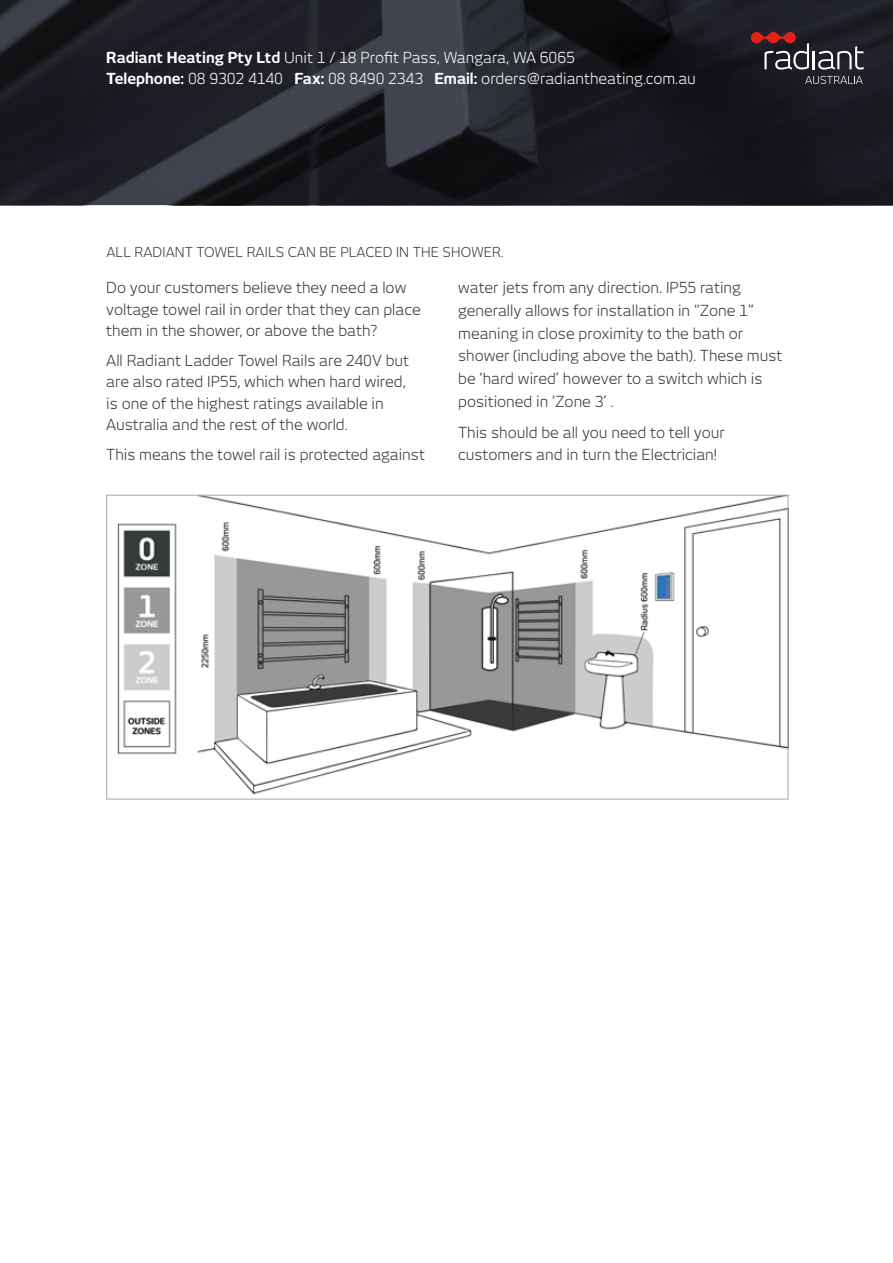
<style>
.page{position:relative;width:893px;height:1263px;background:#fff}
.page>*{position:absolute;margin:0;border:0;box-sizing:border-box;transform-origin:0 0}
.t1{font:15px/22.6px "New June";color:#363b3b}
.t2{font:15px/21px "New June";color:#fff}
.t3{font:13.5px "New June";letter-spacing:.01em;color:#363b3b}
.s1{font-weight:700}
</style>
<div class="page">
<svg style="left:0;top:0;width:893px;height:205px;background:#1f2027"></svg>
<svg style="left:818px;top:46px;width:46px;height:24px"></svg>
<hr style="left:812px;top:51px;width:3px;height:18px;background:#fff">
<svg style="left:751px;top:32px;width:58px;height:38px;background:#573a3e"></svg>
<svg style="left:805px;top:76px;width:58px;height:8px"></svg>
<img style="left:117px;top:497px;width:669px;height:298px">
<p class="t2" style="left:106px;top:47px;width:591px"><span class="s1">Radiant Heating Pty Ltd</span> Unit 1 / 18 Profit Pass, Wangara, WA 6065<br><span class="s1">Telephone:</span> 08 9302 4140 <span class="s1">Fax:</span> 08 8490 2343 <span class="s1">Email:</span> orders@radiantheating.com.au</p>
<p class="t3" style="left:106px;top:244px;width:399px">ALL RADIANT TOWEL RAILS CAN BE PLACED IN THE SHOWER.</p>
<p class="t1" style="left:106px;top:277px;width:316px;line-height:21.5px">Do your customers believe they need a low voltage towel rail in order that they can place them in the shower, or above the bath?</p>
<p class="t1" style="left:106px;top:350px;width:304px;line-height:21.5px">All Radiant Ladder Towel Rails are 240V but are also rated IP55, which when hard wired, is one of the highest ratings available in Australia and the rest of the world.</p>
<p class="t1" style="left:106px;top:443px;width:320px">This means the towel rail is protected against</p>
<p class="t1" style="left:458px;top:276px;width:326px">water jets from any direction. IP55 rating generally allows for installation in “Zone 1” meaning in close proximity to the bath or shower (including above the bath). These must be ‘hard wired’ however to a switch which is positioned in ‘Zone 3’ .</p>
<p class="t1" style="left:458px;top:421px;width:268px">This should be all you need to tell your customers and in turn the Electrician!</p>
</div>
